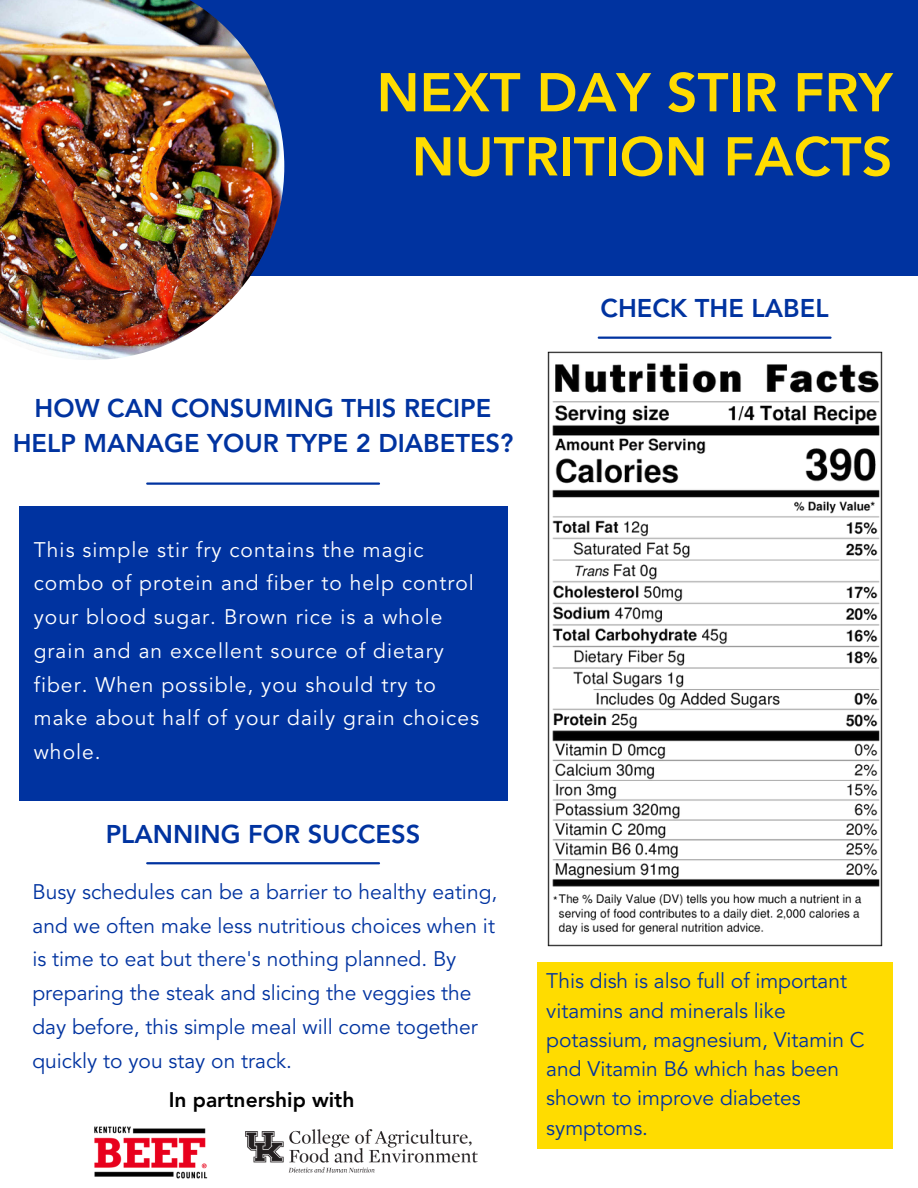
<style>
.page{position:relative;width:918px;height:1188px;background:#fff}
.page>*{position:absolute;margin:0;border:0;box-sizing:border-box;transform-origin:0 0}
.t1{font:800 54px/64.2px "Avenir LT Std";color:#ffdc00;text-align:right}
.t2{font:800 25.5px/34.8px "Avenir LT Std";color:#0033a0;text-align:center}
.t3{font:21px/33.8px "Avenir LT Std";color:#0033a0}
.t4{font:21px/33.8px "Avenir LT Std";letter-spacing:.05em;color:#fff}
.t5{font:800 21px "Avenir LT Std";color:#000}
</style>
<div class="page">
<div style="left:0;top:0;width:918px;height:275px;background:#0033a0"></div>
<div style="left:19px;top:506px;width:488px;height:295px;background:#0033a0"></div>
<hr style="left:599px;top:337px;width:232px;height:2px;background:#0033a0">
<hr style="left:147px;top:482px;width:232px;height:3px;background:#0033a0">
<hr style="left:147px;top:862px;width:232px;height:2px;background:#0033a0">
<img style="left:0;top:0;width:284px;height:360px">
<div style="left:537px;top:962px;width:355px;height:186px;background:#ffdc00"></div>
<img style="left:245px;top:1129px;width:233px;height:44px">
<img style="left:94px;top:1126px;width:114px;height:53px">
<img style="left:547px;top:351px;width:336px;height:596px">
<h1 class="t1" style="left:377px;top:65px;width:517px">NEXT DAY STIR FRY<br>NUTRITION FACTS</h1>
<p class="t2" style="left:13px;top:393px;width:502px">HOW CAN CONSUMING THIS RECIPE<br>HELP MANAGE YOUR TYPE 2 DIABETES?</p>
<p class="t2" style="left:601px;top:294px;width:229px">CHECK THE LABEL</p>
<p class="t4" style="left:34px;top:534px;width:447px">This simple stir fry contains the magic combo of protein and fiber to help control your blood sugar. Brown rice is a whole grain and an excellent source of dietary fiber. When possible, you should try to make about half of your daily grain choices whole.</p>
<p class="t2" style="left:106px;top:819px;width:316px">PLANNING FOR SUCCESS</p>
<p class="t3" style="left:32px;top:877px;width:466px">Busy schedules can be a barrier to healthy eating, and we often make less nutritious choices when it is time to eat but there's nothing planned. By preparing the steak and slicing the veggies the day before, this simple meal will come together quickly to you stay on track.</p>
<p class="t5" style="left:169px;top:1091px;width:187px">In partnership with</p>
<p class="t3" style="left:546px;top:968px;width:320px;line-height:29.2px">This dish is also full of important vitamins and minerals like potassium, magnesium, Vitamin C and Vitamin B6 which has been shown to improve diabetes symptoms.</p>
</div>
